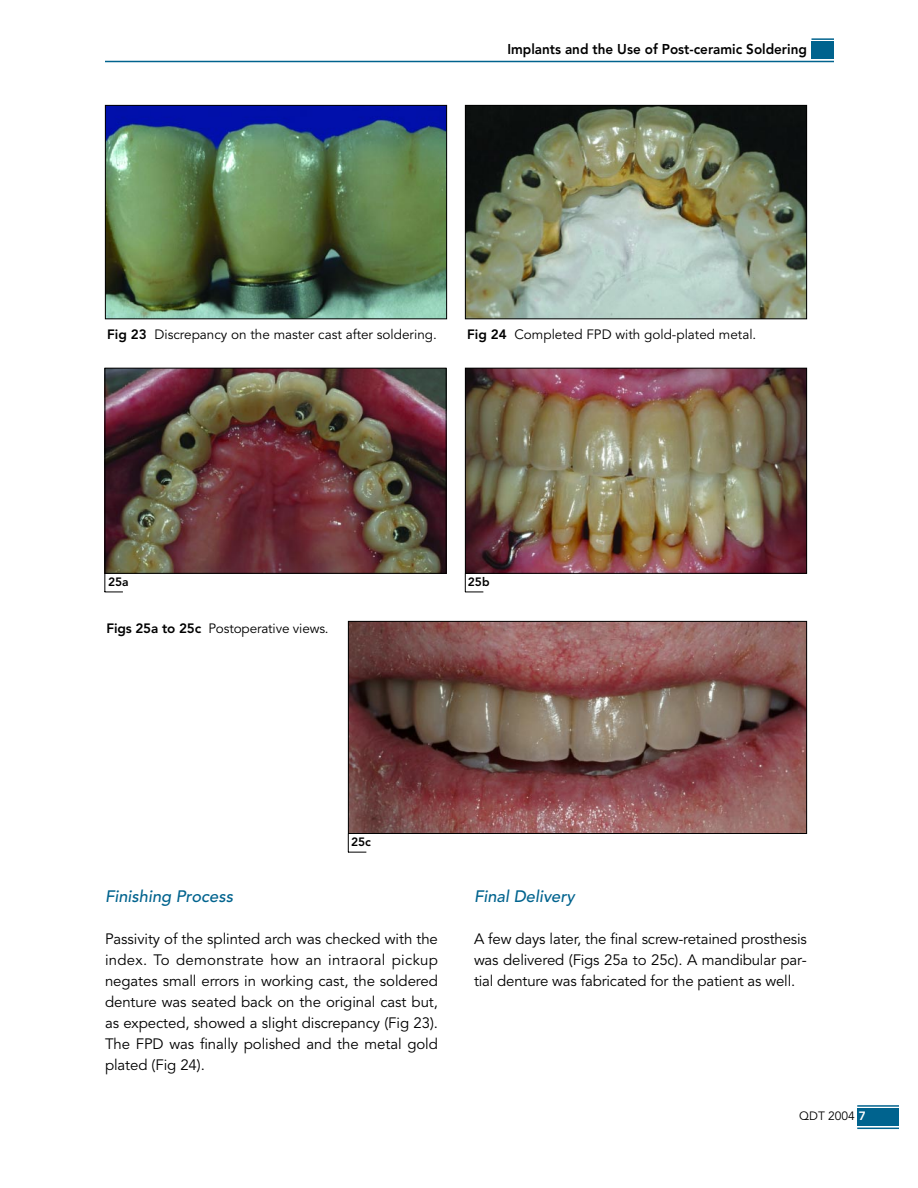
<style>
.page{position:relative;width:918px;height:1188px;background:#fff}
.page>*{position:absolute;margin:0;border:0;box-sizing:border-box;transform-origin:0 0}
.t1{font:italic 500 16.5px "Avenir";color:#00638e}
.t2{font:15px/21px "Avenir";letter-spacing:-.01em;color:#000;text-align:justify}
.t3{font:800 14.1px "Avenir";color:#000;scale:.95 1}
.t4{font:13.5px "Avenir";color:#000}
.t5{font:800 12px "Avenir";color:#000}
.t6{font:12px "Avenir";color:#000}
.s1{font-weight:800}
.s2{font-weight:800;color:#fff}
</style>
<div class="page">
<hr style="left:857px;top:1128px;width:41px;height:1px;background:#00638e">
<hr style="left:857px;top:1105px;width:41px;height:2px;background:#00638e">
<div style="left:857px;top:1108px;width:41px;height:18px;background:#00638e"></div>
<hr style="left:105px;top:61px;width:729px;height:1px;background:#00638e">
<hr style="left:812px;top:38px;width:22px;height:2px;background:#00638e">
<div style="left:812px;top:41px;width:22px;height:18px;background:#00638e"></div>
<img style="left:107px;top:107px;width:338px;height:210px">
<div style="left:105px;top:105px;width:342px;height:214px;border:1px solid #000"></div>
<img style="left:467px;top:107px;width:338px;height:210px">
<div style="left:465px;top:105px;width:342px;height:214px;border:1px solid #000"></div>
<img style="left:107px;top:370px;width:338px;height:202px">
<div style="left:105px;top:368px;width:342px;height:206px;border:1px solid #000"></div>
<svg style="left:104px;top:574px;width:19px;height:19px"></svg>
<img style="left:467px;top:370px;width:338px;height:202px">
<div style="left:465px;top:368px;width:342px;height:206px;border:1px solid #000"></div>
<svg style="left:465px;top:574px;width:18px;height:19px"></svg>
<img style="left:350px;top:623px;width:455px;height:209px">
<div style="left:348px;top:621px;width:459px;height:213px;border:1px solid #000"></div>
<svg style="left:348px;top:834px;width:18px;height:19px"></svg>
<p class="t3" style="left:507px;top:43px;width:317px">Implants and the Use of Post-ceramic Soldering</p>
<p class="t4" style="left:107px;top:329px;width:331px"><span class="s1">Fig 23</span> Discrepancy on the master cast after soldering.</p>
<p class="t4" style="left:467px;top:329px;width:291px"><span class="s1">Fig 24</span> Completed FPD with gold-plated metal.</p>
<p class="t5" style="left:108px;top:577px;width:22px">25a</p>
<p class="t5" style="left:468px;top:577px;width:23px">25b</p>
<p class="t4" style="left:106px;top:622px;width:224px"><span class="s1">Figs 25a to 25c</span> Postoperative views.</p>
<p class="t5" style="left:351px;top:837px;width:21px">25c</p>
<p class="t1" style="left:105px;top:890px;width:130px">Finishing Process</p>
<p class="t2" style="left:105px;top:930px;width:335px">Passivity of the splinted arch was checked with the index. To demonstrate how an intraoral pickup negates small errors in working cast, the soldered denture was seated back on the original cast but, as expected, showed a slight discrepancy (Fig 23).<br>The FPD was finally polished and the metal gold plated (Fig 24).</p>
<p class="t1" style="left:474px;top:890px;width:102px">Final Delivery</p>
<p class="t2" style="left:474px;top:930px;width:334px">A few days later, the final screw-retained prosthesis was delivered (Figs 25a to 25c). A mandibular par&shy;tial denture was fabricated for the patient as well.</p>
<p class="t6" style="left:799px;top:1111px;width:68px">QDT 2004 <span class="s2">7</span></p>
</div>
